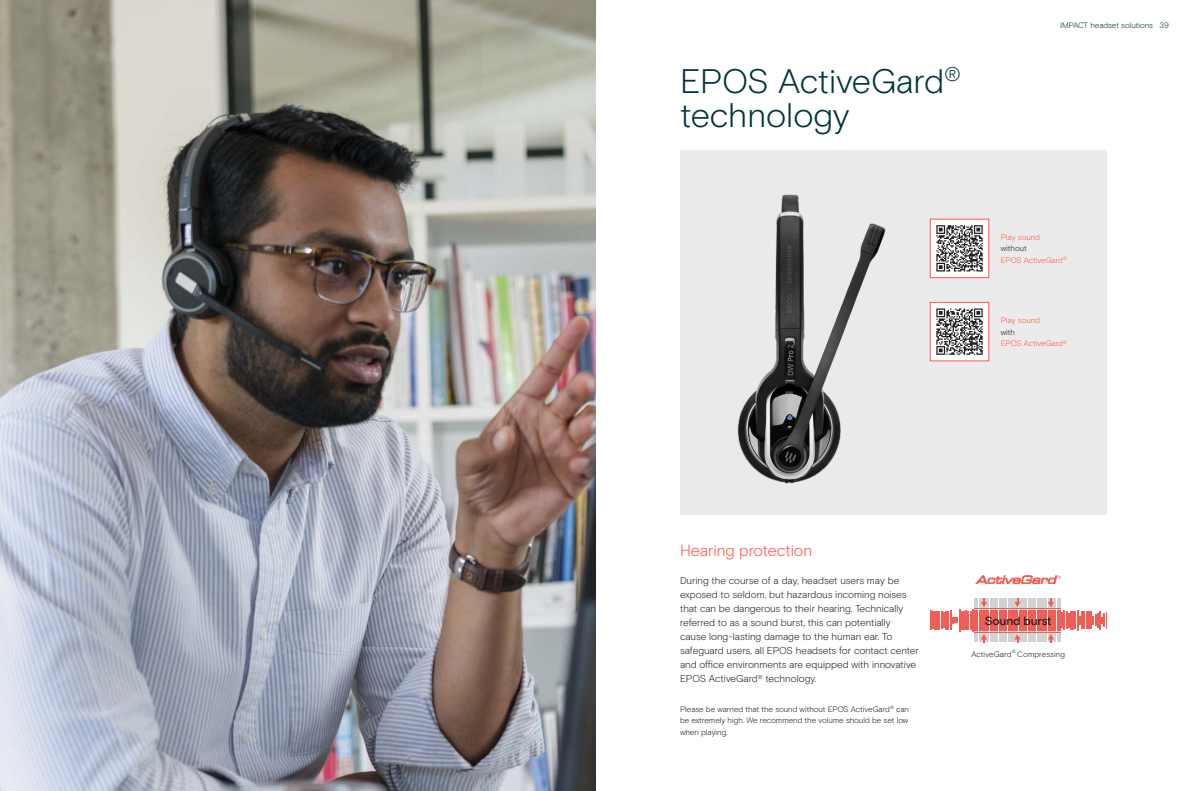
<style>
.page{position:relative;width:1191px;height:791px;background:#fff}
.page>*{position:absolute;margin:0;border:0;box-sizing:border-box;transform-origin:0 0}
.t1{font:300 34px/34px "EPOS Basis";letter-spacing:-.01em;color:#00353d}
.t2{font:300 16px "EPOS Basis";letter-spacing:-.005em;color:#ff5549}
.t3{font:500 12px "EPOS Basis";letter-spacing:-.015em;color:#231f20}
.t4{font:300 10px/14px "EPOS Basis";letter-spacing:-.005em;color:#231f20}
.t5{font:300 8px/11.5px "EPOS Basis";color:#231f20;text-align:justify}
.t6{font:300 8px/11.5px "EPOS Basis";letter-spacing:-.01em;color:#ff5549}
.t7{font:300 8px "EPOS Basis";letter-spacing:-.005em;color:#00353d}
.t8{font:300 4.7px "EPOS Basis";color:#231f20}
.s1{color:#231f20}
</style>
<div class="page">
<div style="left:680px;top:150px;width:426px;height:364px;background:#ebebeb"></div>
<img style="left:0;top:0;width:595px;height:791px">
<img style="left:737px;top:194px;width:149px;height:290px">
<div style="left:930px;top:302px;width:58px;height:59px;background:#fff"></div>
<svg style="left:936px;top:308px;width:46px;height:47px"></svg>
<div style="left:930px;top:302px;width:59px;height:59px;border:1px solid #ff5549"></div>
<div style="left:930px;top:219px;width:58px;height:59px;background:#fff"></div>
<svg style="left:936px;top:225px;width:46px;height:46px"></svg>
<div style="left:930px;top:219px;width:59px;height:59px;border:1px solid #ff5549"></div>
<hr style="left:974px;top:599px;width:1px;height:43px;background:#d1d2d2">
<hr style="left:976px;top:599px;width:2px;height:43px;background:#d1d2d2">
<hr style="left:978px;top:599px;width:2px;height:43px;background:#d1d2d2">
<hr style="left:994px;top:599px;width:2px;height:43px;background:#d1d2d2">
<hr style="left:996px;top:599px;width:2px;height:43px;background:#d1d2d2">
<hr style="left:999px;top:599px;width:1px;height:43px;background:#d1d2d2">
<hr style="left:1001px;top:599px;width:1px;height:43px;background:#d1d2d2">
<hr style="left:1003px;top:599px;width:1px;height:43px;background:#d1d2d2">
<hr style="left:1005px;top:599px;width:2px;height:43px;background:#d1d2d2">
<hr style="left:1007px;top:599px;width:2px;height:43px;background:#d1d2d2">
<hr style="left:1023px;top:599px;width:2px;height:43px;background:#d1d2d2">
<hr style="left:1025px;top:599px;width:2px;height:43px;background:#d1d2d2">
<hr style="left:1028px;top:599px;width:1px;height:43px;background:#d1d2d2">
<hr style="left:1030px;top:599px;width:1px;height:43px;background:#d1d2d2">
<hr style="left:1032px;top:599px;width:1px;height:43px;background:#d1d2d2">
<hr style="left:1034px;top:599px;width:2px;height:43px;background:#d1d2d2">
<hr style="left:1036px;top:599px;width:2px;height:43px;background:#d1d2d2">
<svg style="left:930px;top:609px;width:45px;height:22px"></svg>
<hr style="left:976px;top:610px;width:2px;height:21px;background:#f15e56">
<hr style="left:978px;top:610px;width:2px;height:21px;background:#f15e56">
<hr style="left:994px;top:610px;width:2px;height:21px;background:#f15e56">
<hr style="left:996px;top:610px;width:2px;height:21px;background:#f15e56">
<svg style="left:999px;top:610px;width:5px;height:21px"></svg>
<hr style="left:1005px;top:610px;width:2px;height:21px;background:#f15e56">
<hr style="left:1007px;top:610px;width:2px;height:21px;background:#f15e56">
<hr style="left:1023px;top:610px;width:2px;height:21px;background:#f15e56">
<hr style="left:1025px;top:610px;width:2px;height:21px;background:#f15e56">
<svg style="left:1028px;top:610px;width:5px;height:21px"></svg>
<hr style="left:1034px;top:610px;width:2px;height:21px;background:#f15e56">
<hr style="left:1036px;top:610px;width:2px;height:21px;background:#f15e56">
<svg style="left:981px;top:598px;width:12px;height:45px"></svg>
<svg style="left:1010px;top:598px;width:12px;height:45px"></svg>
<svg style="left:1039px;top:598px;width:68px;height:45px"></svg>
<hr style="left:974px;top:632px;width:86px;height:1px;background:#f15e56">
<hr style="left:974px;top:608px;width:86px;height:1px;background:#f15e56">
<svg style="left:975px;top:575px;width:85px;height:9px"></svg>
<h1 class="t1" style="left:680px;top:64px;width:282px">EPOS ActiveGard<sup>® </sup>technology</h1>
<p class="t7" style="left:1060px;top:21px;width:110px">IMPACT headset solutions 39</p>
<p class="t6" style="left:1000px;top:231px;width:41px">Play sound</p>
<p class="t6" style="left:1000px;top:243px;width:68px"><span class="s1">without<br></span>EPOS ActiveGard<sup>®</sup></p>
<p class="t6" style="left:1000px;top:315px;width:41px">Play sound</p>
<p class="t6" style="left:1000px;top:326px;width:68px"><span class="s1">with<br></span>EPOS ActiveGard<sup>®</sup></p>
<h2 class="t2" style="left:680px;top:541px;width:134px">Hearing protection</h2>
<p class="t4" style="left:680px;top:574px;width:240px">During the course of a day, headset users may be exposed to seldom, but hazardous incoming noises that can be dangerous to their hearing. Technically referred to as a sound burst, this can potentially cause long-lasting damage to the human ear. To safeguard users, all EPOS headsets for contact center and office environments are equipped with innovative EPOS ActiveGard<sup>®</sup> technology.</p>
<p class="t5" style="left:680px;top:703px;width:230px">Please be warned that the sound without EPOS ActiveGard<sup>®</sup> can be extremely high. We recommend the volume should be set low when playing.</p>
<p class="t3" style="left:985px;top:614px;width:68px">Sound burst</p>
<p class="t5" style="left:971px;top:649px;width:42px">ActiveGard</p>
<p class="t8" style="left:1011px;top:649px;width:5px">®</p>
<p class="t5" style="left:1017px;top:649px;width:49px">Compressing</p>
</div>
